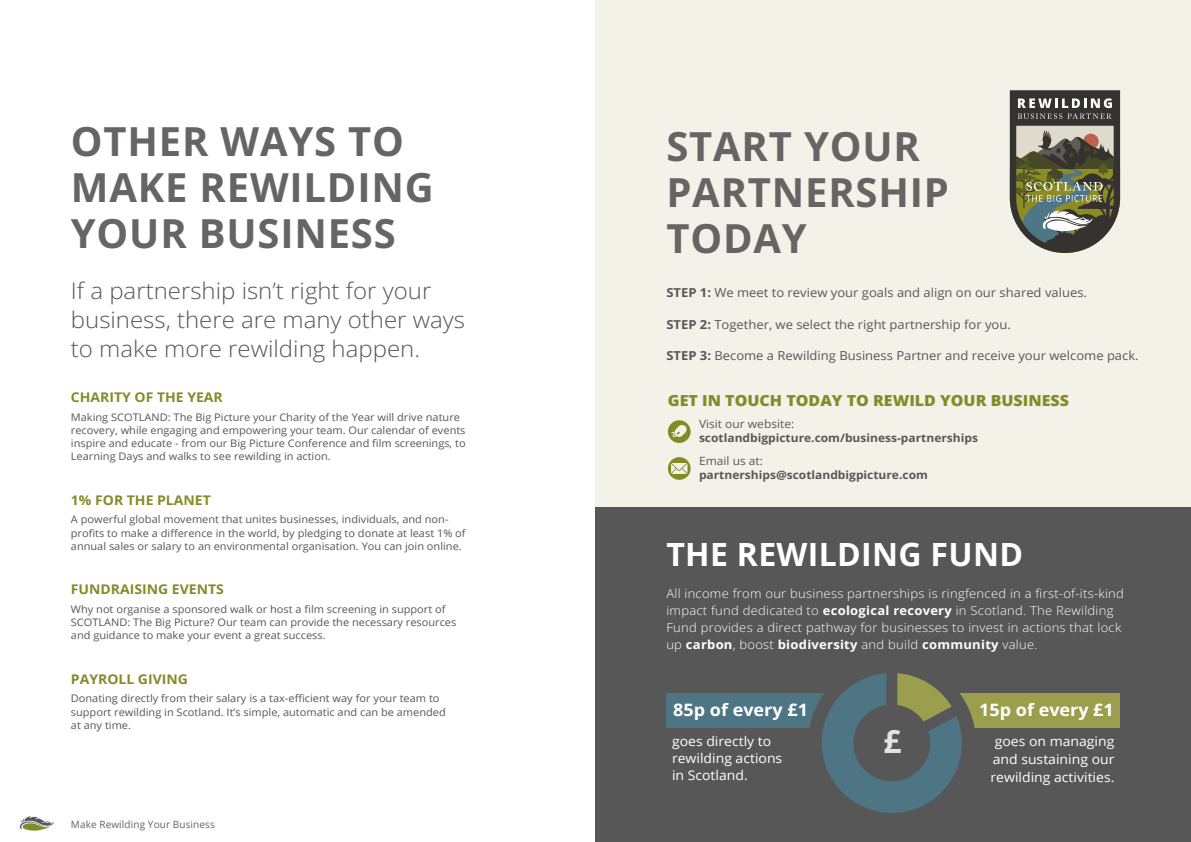
<style>
.page{position:relative;width:1191px;height:842px;background:#fff}
.page>*{position:absolute;margin:0;border:0;box-sizing:border-box;transform-origin:0 0}
.Section_heading{font:700 40px/46px "Open Sans";letter-spacing:.02em;color:#666464}
.Section_heading-2{font:700 32px "Open Sans";letter-spacing:.01em;color:#fff}
.t1{font:700 31.6px "Open Sans";color:#e3e3e2}
.Intro_24{font:300 22.8px/28.8px "Open Sans";color:#585758;scale:1.05 1}
.Intro_16{font:700 17.1px "Open Sans";color:#fff;scale:1.05 1}
.Body_11_regular_table{font:800 15.2px "Open Sans";color:#848b26;scale:1.05 1}
.Intro_16-2{font:13.3px/18px "Open Sans";color:#fff;scale:1.05 1}
.Sub_3{font:700 13.3px "Open Sans";color:#848b26;scale:1.05 1}
.Intro_16-3{font:300 12.4px/17px "Open Sans";letter-spacing:.02em;color:#fff;scale:1.05 1}
.Body_11_regular{font:12.4px "Open Sans";color:#585758;scale:1.05 1}
.Body_11_regular_table-2{font:700 11.4px/14px "Open Sans";color:#585758;scale:1.05 1}
.Body_11_regular-2{font:10.4px/13.2px "Open Sans";color:#585758;scale:1.05 1}
.t2{font:10px "Open Sans";letter-spacing:.01em;color:#666464}
.s1{font-weight:700}
.s2{font-weight:400}
</style>
<div class="page">
<div style="left:595px;top:0;width:596px;height:507px;background:#f2f2e8"></div>
<div style="left:595px;top:507px;width:596px;height:335px;background:#585758"></div>
<svg style="left:20px;top:816px;width:34px;height:15px"></svg>
<div style="left:917px;top:694px;width:203px;height:34px;background:#9b9e4d"></div>
<div style="left:666px;top:694px;width:172px;height:34px;background:#4e7584"></div>
<svg style="left:806px;top:673px;width:176px;height:140px"></svg>
<svg style="left:1009px;top:90px;width:111px;height:163px;background:#737563"></svg>
<svg style="left:668px;top:420px;width:22px;height:23px"></svg>
<svg style="left:668px;top:457px;width:22px;height:23px"></svg>
<p class="Section_heading" style="left:71px;top:118px;width:364px">OTHER WAYS TO<br>MAKE REWILDING<br>YOUR BUSINESS</p>
<p class="Intro_24" style="left:71px;top:276px;width:377px">If a partnership isn’t right for your business, there are many other ways to make more rewilding happen.</p>
<p class="Sub_3" style="left:71px;top:388px;width:146px">CHARITY OF THE YEAR</p>
<p class="Body_11_regular-2" style="left:71px;top:410px;width:377px">Making SCOTLAND: The Big Picture your Charity of the Year will drive nature recovery, while engaging and empowering your team. Our calendar of events inspire and educate - from our Big Picture Conference and film screenings, to Learning Days and walks to see rewilding in action.</p>
<p class="Sub_3" style="left:71px;top:490px;width:135px">1% FOR THE PLANET</p>
<p class="Body_11_regular-2" style="left:71px;top:513px;width:377px">A powerful global movement that unites businesses, individuals, and non&shy;profits to make a difference in the world, by pledging to donate at least 1% of annual sales or salary to an environmental organisation. You can join online.</p>
<p class="Sub_3" style="left:71px;top:580px;width:147px">FUNDRAISING EVENTS</p>
<p class="Body_11_regular-2" style="left:71px;top:602px;width:369px">Why not organise a sponsored walk or host a film screening in support of<br>SCOTLAND: The Big Picture? Our team can provide the necessary resources and guidance to make your event a great success.</p>
<p class="Sub_3" style="left:71px;top:669px;width:113px">PAYROLL GIVING</p>
<p class="Body_11_regular-2" style="left:71px;top:692px;width:358px">Donating directly from their salary is a tax-efficient way for your team to support rewilding in Scotland. It’s simple, automatic and can be amended at any time.</p>
<p class="t2" style="left:71px;top:817px;width:145px">Make Rewilding Your Business</p>
<p class="Section_heading" style="left:666px;top:122px;width:284px">START YOUR<br>PARTNERSHIP<br>TODAY</p>
<p class="Body_11_regular" style="left:666px;top:284px;width:402px"><span class="s1">STEP 1:</span> We meet to review your goals and align on our shared values.</p>
<p class="Body_11_regular" style="left:666px;top:316px;width:330px"><span class="s1">STEP 2:</span> Together, we select the right partnership for you.</p>
<p class="Body_11_regular" style="left:666px;top:347px;width:451px"><span class="s1">STEP 3:</span> Become a Rewilding Business Partner and receive your welcome pack.</p>
<p class="Body_11_regular_table" style="left:668px;top:389px;width:383px">GET IN TOUCH TODAY TO REWILD YOUR BUSINESS</p>
<p class="Body_11_regular_table-2" style="left:699px;top:417px;width:267px"><span class="s2">Visit our website: </span>scotlandbigpicture.com/business-partnerships</p>
<p class="Body_11_regular_table-2" style="left:699px;top:454px;width:219px"><span class="s2">Email us at: </span>partnerships@scotlandbigpicture.com</p>
<p class="Section_heading-2" style="left:666px;top:531px;width:358px">THE REWILDING FUND</p>
<p class="Intro_16-3" style="left:666px;top:585px;width:437px">All income from our business partnerships is ringfenced in a first-of-its-kind impact fund dedicated to <span class="s1">ecological recovery</span> in Scotland. The Rewilding Fund provides a direct pathway for businesses to invest in actions that lock up <span class="s1">carbon</span>, boost <span class="s1">biodiversity</span> and build <span class="s1">community</span> value.</p>
<p class="Intro_16" style="left:673px;top:698px;width:130px">85p of every £1</p>
<p class="Intro_16" style="left:979px;top:698px;width:130px">15p of every £1</p>
<p class="Intro_16-2" style="left:672px;top:731px;width:96px">goes directly to</p>
<h3 class="t1" style="left:883px;top:719px;width:20px">£</h3>
<p class="Intro_16-2" style="left:672px;top:749px;width:106px;line-height:17px">rewilding actions in Scotland.</p>
<p class="Intro_16-2" style="left:990px;top:731px;width:119px;text-align:center">goes on managing and sustaining our rewilding activities.</p>
</div>
